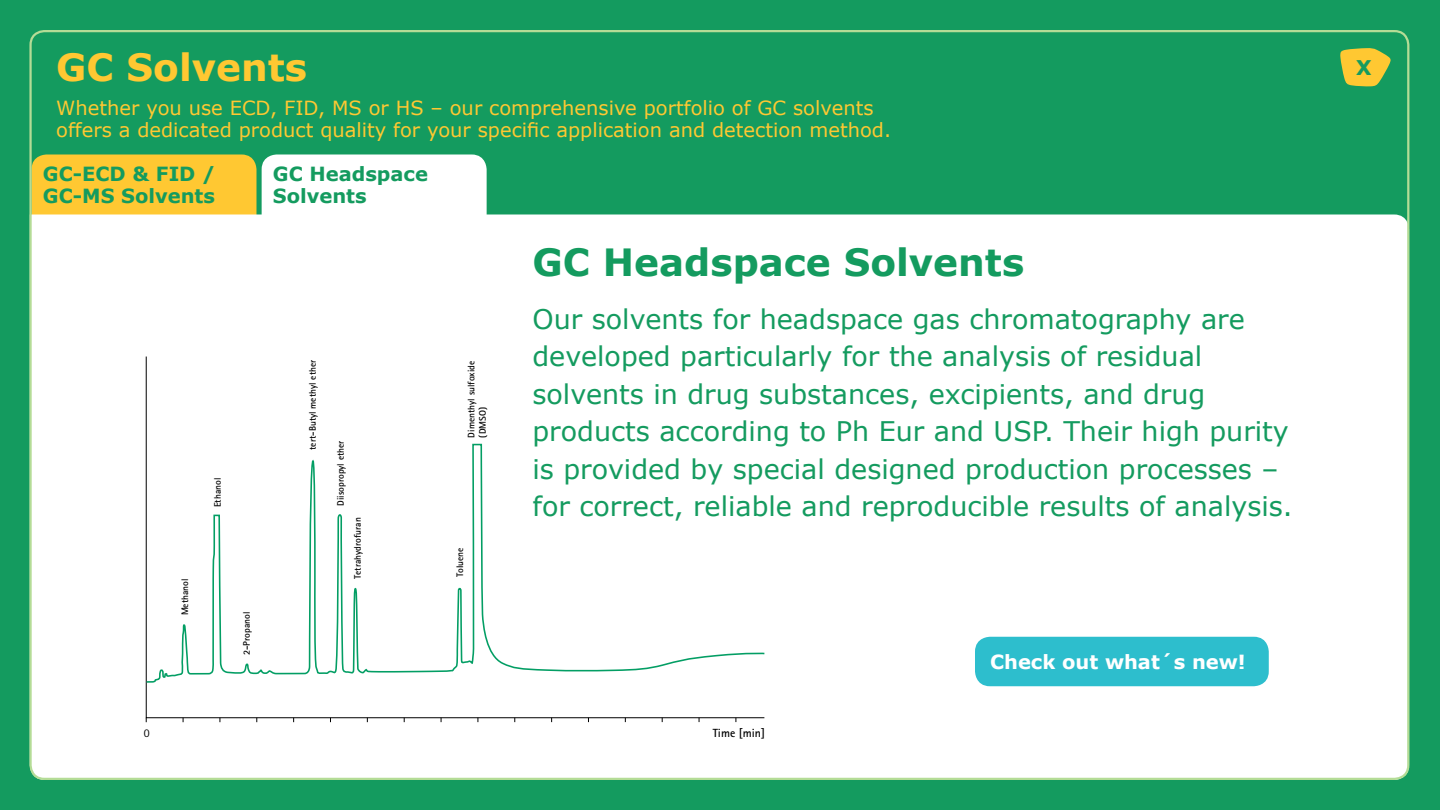
<style>
.page{position:relative;width:1440px;height:810px;background:#149b5f}
.page>*{position:absolute;margin:0;border:0;box-sizing:border-box;transform-origin:0 0}
.t1{font:700 37.5px "Verdana";color:#149b5f}
.t2{font:700 37.5px "Verdana";color:#ffc832}
.t3{font:27px/37.5px "Verdana";color:#149b5f}
.t4{font:700 20.25px "Verdana";color:#149b5f}
.t5{font:19.5px/22.5px "Verdana";color:#ffc832}
.t6{font:700 19.5px/22.5px "Verdana";color:#149b5f}
.t7{font:700 19.5px "Verdana";color:#fff}
.t8{font:700 11.85px "Merck Sans Serif Pro";color:#000}
.t9{font:11.85px "Merck Sans Serif Pro";color:#000}
.t10{font:700 9.52px/11.4px "Merck Sans Serif Pro";color:#000}
</style>
<div class="page">
<div style="left:32px;top:154px;width:224px;height:108px;background:#ffc832;border-radius:15px"></div>
<div style="left:262px;top:154px;width:225px;height:108px;background:#fff;border-radius:15px"></div>
<div style="left:32px;top:214px;width:1377px;height:566px;background:#fff"></div>
<div style="left:532px;top:700px;width:82px;height:50px;background:#fff;border-radius:15px"></div>
<div style="left:145px;top:357px;width:620px;height:86px;background:#fff"></div>
<div style="left:145px;top:443px;width:620px;height:298px;background:#fff"></div>
<svg style="left:1340px;top:48px;width:51px;height:39px"></svg>
<div style="left:975px;top:637px;width:294px;height:49px;background:#2dbecd;border-radius:15px"></div>
<h1 class="t2" style="left:56px;top:41px;width:252px">GC Solvents</h1>
<p class="t4" style="left:1356px;top:53px;width:17px">X</p>
<p class="t5" style="left:56px;top:96px;width:836px">Whether you use ECD, FID, MS or HS – our comprehensive portfolio of GC solvents offers a dedicated product quality for your specific application and detection method.</p>
<p class="t6" style="left:43px;top:162px;width:174px">GC-ECD &amp; FID /<br>GC-MS Solvents</p>
<p class="t6" style="left:273px;top:162px;width:157px">GC Headspace<br>Solvents</p>
<p class="t10" style="left:212px;top:507px;width:31px;rotate:-90deg">Ethanol</p>
<p class="t10" style="left:179px;top:615px;width:38px;rotate:-90deg">Methanol</p>
<p class="t10" style="left:241px;top:655px;width:45px;rotate:-90deg">2-Propanol</p>
<p class="t10" style="left:307px;top:450px;width:92px;rotate:-90deg">tert-Butyl methyl ether</p>
<p class="t10" style="left:335px;top:506px;width:67px;rotate:-90deg">Diisopropyl ether</p>
<p class="t10" style="left:352px;top:579px;width:63px;rotate:-90deg">Tetrahydrofuran</p>
<p class="t10" style="left:466px;top:438px;width:78px;rotate:-90deg">Dimenthyl sulfoxide (DMSO)</p>
<p class="t10" style="left:454px;top:577px;width:31px;rotate:-90deg">ToIuene</p>
<h1 class="t1" style="left:532px;top:236px;width:493px">GC Headspace Solvents</h1>
<p class="t3" style="left:532px;top:300px;width:762px">Our solvents for headspace gas chromatography are developed particularly for the analysis of residual solvents in drug substances, excipients, and drug products according to Ph Eur and USP. Their high purity is provided by special designed production processes – for correct, reliable and reproducible results of analysis.</p>
<p class="t7" style="left:990px;top:648px;width:257px">Check out what´s new!</p>
<p class="t9" style="left:144px;top:726px;width:7px">0</p>
<p class="t8" style="left:713px;top:726px;width:54px">Time [min]</p>
</div>
